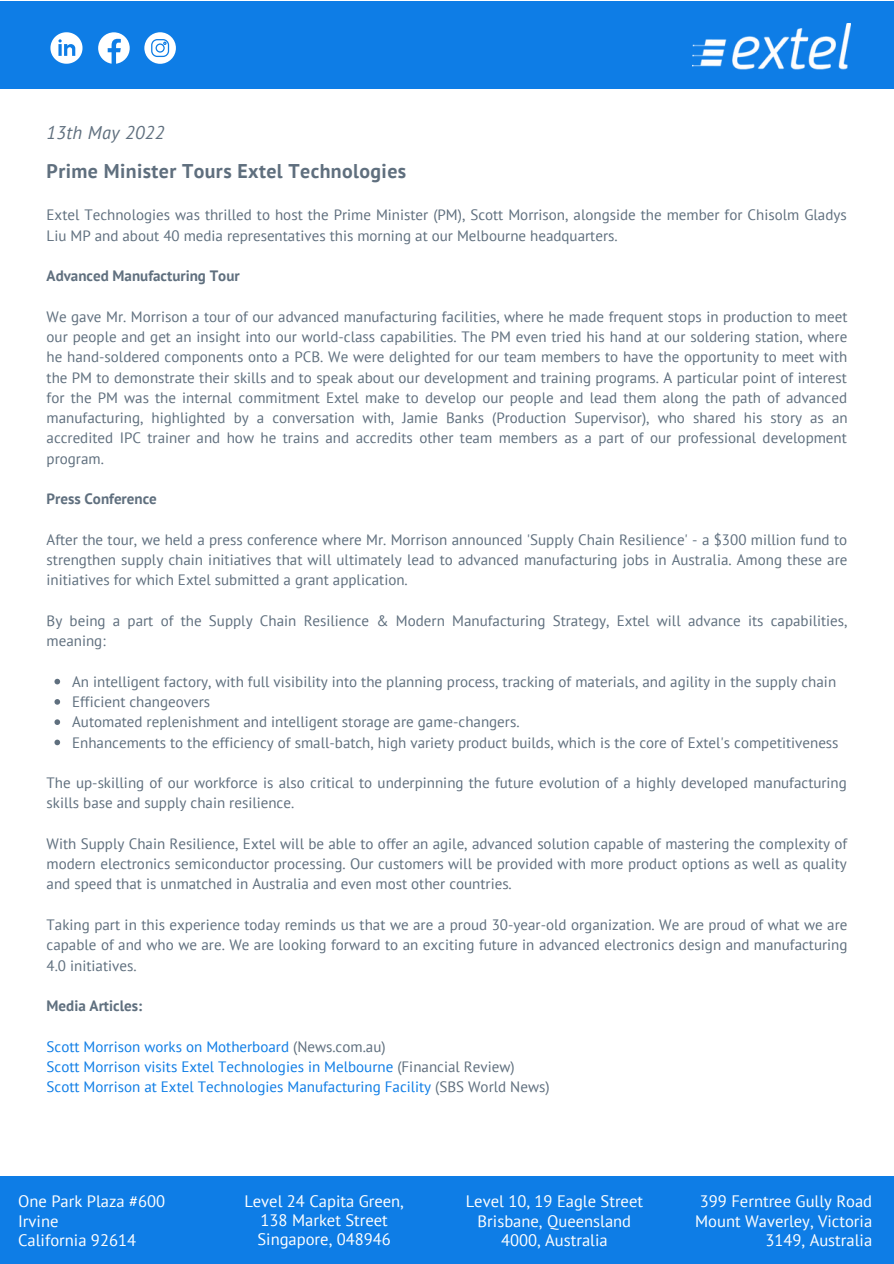
<style>
.page{position:relative;width:894px;height:1264px;background:#fff}
.page>*{position:absolute;margin:0;border:0;box-sizing:border-box;transform-origin:0 0}
.t1{font:700 19.8px "PT Sans";letter-spacing:.02em;color:#5f6f7e}
.t2{font:italic 18.3px "PT Sans";letter-spacing:.02em;color:#5f6f7e}
.t3{font:16.5px/19.2px "PT Sans";color:#fff;text-align:center}
.t4{font:15px/20.2px "PT Sans";color:#5f6f7e;text-align:justify}
.t5{font:15px "PT Sans";color:#0e7de6}
.t6{font:700 15px "PT Sans";color:#5f6f7e}
.s1{color:#5f6f7e}
</style>
<div class="page">
<div style="left:0;top:1176px;width:893px;height:87px;background:#0e7de6"></div>
<div style="left:0;top:1px;width:893px;height:88px;background:#0e7de6"></div>
<svg style="left:54px;top:678px;width:6px;height:6px"></svg>
<svg style="left:54px;top:699px;width:6px;height:5px"></svg>
<svg style="left:54px;top:719px;width:6px;height:6px"></svg>
<svg style="left:54px;top:739px;width:6px;height:6px"></svg>
<svg style="left:50px;top:32px;width:32px;height:32px"></svg>
<svg style="left:98px;top:32px;width:32px;height:32px"></svg>
<svg style="left:144px;top:32px;width:32px;height:32px"></svg>
<img style="left:692px;top:24px;width:158px;height:46px">
<p class="t2" style="left:47px;top:120px;width:119px">13th May 2022</p>
<p class="t1" style="left:47px;top:158px;width:361px">Prime Minister Tours Extel Technologies</p>
<p class="t4" style="left:47px;top:205px;width:801px">Extel Technologies was thrilled to host the Prime Minister (PM), Scott Morrison, alongside the member for Chisolm Gladys<br>Liu MP and about 40 media representatives this morning at our Melbourne headquarters.</p>
<p class="t6" style="left:47px;top:266px;width:194px">Advanced Manufacturing Tour</p>
<p class="t4" style="left:47px;top:306px;width:802px">We gave Mr. Morrison a tour of our advanced manufacturing facilities, where he made frequent stops in production to meet our people and get an insight into our world-class capabilities. The PM even tried his hand at our soldering station, where he hand-soldered components onto a PCB. We were delighted for our team members to have the opportunity to meet with the PM to demonstrate their skills and to speak about our development and training programs. A particular point of interest for the PM was the internal commitment Extel make to develop our people and lead them along the path of advanced manufacturing, highlighted by a conversation with, Jamie Banks (Production Supervisor), who shared his story as an accredited IPC trainer and how he trains and accredits other team members as a part of our professional development program.</p>
<p class="t6" style="left:47px;top:489px;width:112px">Press Conference</p>
<p class="t4" style="left:47px;top:529px;width:802px">After the tour, we held a press conference where Mr. Morrison announced 'Supply Chain Resilience' - a $300 million fund to strengthen supply chain initiatives that will ultimately lead to advanced manufacturing jobs in Australia. Among these are initiatives for which Extel submitted a grant application.</p>
<p class="t4" style="left:47px;top:610px;width:802px">By being a part of the Supply Chain Resilience &amp; Modern Manufacturing Strategy, Extel will advance its capabilities, meaning:</p>
<p class="t4" style="left:72px;top:671px;width:765px">An intelligent factory, with full visibility into the planning process, tracking of materials, and agility in the supply chain</p>
<p class="t4" style="left:72px;top:691px;width:139px">Efficient changeovers</p>
<p class="t4" style="left:72px;top:711px;width:449px">Automated replenishment and intelligent storage are game-changers.</p>
<p class="t4" style="left:72px;top:731px;width:767px">Enhancements to the efficiency of small-batch, high variety product builds, which is the core of Extel's competitiveness</p>
<p class="t4" style="left:47px;top:772px;width:801px">The up-skilling of our workforce is also critical to underpinning the future evolution of a highly developed manufacturing skills base and supply chain resilience.</p>
<p class="t4" style="left:47px;top:833px;width:802px">With Supply Chain Resilience, Extel will be able to offer an agile, advanced solution capable of mastering the complexity of modern electronics semiconductor processing. Our customers will be provided with more product options as well as quality and speed that is unmatched in Australia and even most other countries.</p>
<p class="t4" style="left:47px;top:914px;width:802px">Taking part in this experience today reminds us that we are a proud 30-year-old organization. We are proud of what we are capable of and who we are. We are looking forward to an exciting future in advanced electronics design and manufacturing 4.0 initiatives.</p>
<p class="t6" style="left:47px;top:995px;width:97px">Media Articles:</p>
<p class="t5" style="left:47px;top:1036px;width:340px">Scott Morrison works on Motherboard <span class="s1">(News.com.au)</span></p>
<p class="t5" style="left:47px;top:1056px;width:469px">Scott Morrison visits Extel Technologies in Melbourne <span class="s1">(Financial Review)</span></p>
<p class="t5" style="left:47px;top:1076px;width:504px">Scott Morrison at Extel Technologies Manufacturing Facility <span class="s1">(SBS World News)</span></p>
<p class="t3" style="left:18px;top:1191px;width:148px">One Park Plaza #600</p>
<p class="t3" style="left:18px;top:1210px;width:42px">Irvine</p>
<p class="t3" style="left:18px;top:1229px;width:119px">California 92614</p>
<p class="t3" style="left:244px;top:1190px;width:161px">Level 24 Capita Green,<br>138 Market Street<br>Singapore, 048946</p>
<p class="t3" style="left:465px;top:1191px;width:179px">Level 10, 19 Eagle Street</p>
<p class="t3" style="left:477px;top:1210px;width:155px">Brisbane, Queensland</p>
<p class="t3" style="left:501px;top:1229px;width:108px">4000, Australia</p>
<p class="t3" style="left:699px;top:1191px;width:174px">399 Ferntree Gully Road</p>
<p class="t3" style="left:695px;top:1210px;width:178px">Mount Waverley, Victoria</p>
<p class="t3" style="left:765px;top:1229px;width:108px">3149, Australia</p>
</div>
